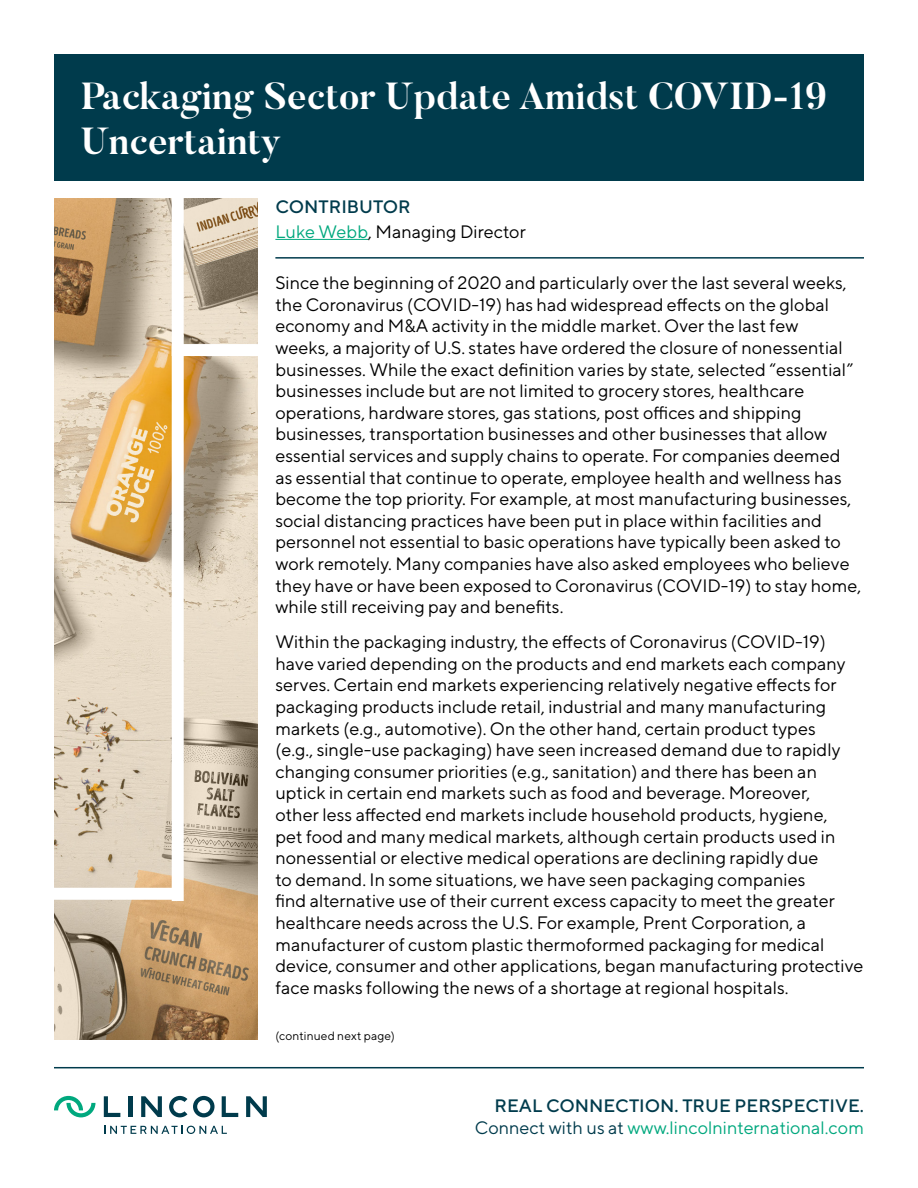
<style>
.page{position:relative;width:918px;height:1188px;background:#fff}
.page>*{position:absolute;margin:0;border:0;box-sizing:border-box;transform-origin:0 0}
.t1{font:700 37.5px/45px "Butler";color:#fff}
.t2{font:18px/21.6px "TT Norms";color:#000}
.t3{font:500 18px/21.6px "TT Norms";color:#003b4c;text-align:right}
.t4{font:12px "TT Norms";letter-spacing:.015em;color:#000}
.s1{color:#00a87e}
.s2{font-weight:400}
.s3{font-weight:400;color:#00a87e}
</style>
<div class="page">
<hr style="left:129px;top:1096px;width:4px;height:21px;background:#003b4c">
<svg style="left:141px;top:1096px;width:21px;height:21px"></svg>
<svg style="left:104px;top:1096px;width:16px;height:21px"></svg>
<svg style="left:246px;top:1096px;width:21px;height:21px"></svg>
<svg style="left:222px;top:1096px;width:16px;height:21px"></svg>
<svg style="left:169px;top:1096px;width:18px;height:21px"></svg>
<svg style="left:193px;top:1096px;width:22px;height:21px"></svg>
<svg style="left:54px;top:1096px;width:41px;height:21px"></svg>
<svg style="left:104px;top:1126px;width:123px;height:8px"></svg>
<hr style="left:54px;top:1067px;width:810px;height:1px;background:#003b4c">
<div style="left:54px;top:54px;width:810px;height:127px;background:#003b4c"></div>
<hr style="left:275px;top:239px;width:93px;height:1px;background:#00a87e">
<img style="left:54px;top:199px;width:203px;height:841px">
<div style="left:172px;top:189px;width:12px;height:712px;background:#fff"></div>
<div style="left:172px;top:344px;width:95px;height:12px;background:#fff"></div>
<div style="left:22px;top:888px;width:156px;height:12px;background:#fff"></div>
<hr style="left:275px;top:257px;width:589px;height:2px;background:#003b4c">
<h1 class="t1" style="left:81px;top:74px;width:747px">Packaging Sector Update Amidst COVID-19<br>Uncertainty</h1>
<p class="t3" style="left:275px;top:196px;width:137px">CONTRIBUTOR</p>
<p class="t2" style="left:275px;top:220px;width:252px"><span class="s1">Luke Webb</span>, Managing Director</p>
<p class="t2" style="left:275px;top:272px;width:587px">Since the beginning of 2020 and particularly over the last several weeks, the Coronavirus (COVID-19) has had widespread effects on the global economy and M&amp;A activity in the middle market. Over the last few<br>weeks, a majority of U.S. states have ordered the closure of nonessential businesses. While the exact definition varies by state, selected “essential” businesses include but are not limited to grocery stores, healthcare operations, hardware stores, gas stations, post offices and shipping businesses, transportation businesses and other businesses that allow essential services and supply chains to operate. For companies deemed as essential that continue to operate, employee health and wellness has become the top priority. For example, at most manufacturing businesses, social distancing practices have been put in place within facilities and personnel not essential to basic operations have typically been asked to work remotely. Many companies have also asked employees who believe they have or have been exposed to Coronavirus (COVID-19) to stay home, while still receiving pay and benefits.</p>
<p class="t2" style="left:275px;top:631px;width:590px">Within the packaging industry, the effects of Coronavirus (COVID-19) have varied depending on the products and end markets each company serves. Certain end markets experiencing relatively negative effects for packaging products include retail, industrial and many manufacturing markets (e.g., automotive). On the other hand, certain product types<br>(e.g., single-use packaging) have seen increased demand due to rapidly changing consumer priorities (e.g., sanitation) and there has been an uptick in certain end markets such as food and beverage. Moreover,<br>other less affected end markets include household products, hygiene,<br>pet food and many medical markets, although certain products used in nonessential or elective medical operations are declining rapidly due<br>to demand. In some situations, we have seen packaging companies<br>find alternative use of their current excess capacity to meet the greater healthcare needs across the U.S. For example, Prent Corporation, a manufacturer of custom plastic thermoformed packaging for medical device, consumer and other applications, began manufacturing protective face masks following the news of a shortage at regional hospitals.</p>
<p class="t4" style="left:275px;top:1028px;width:121px">(continued next page)</p>
<p class="t3" style="left:475px;top:1095px;width:391px">REAL CONNECTION. TRUE PERSPECTIVE.<br><span class="s2">Connect with us at</span> <span class="s3">www.lincolninternational.com</span></p>
</div>
